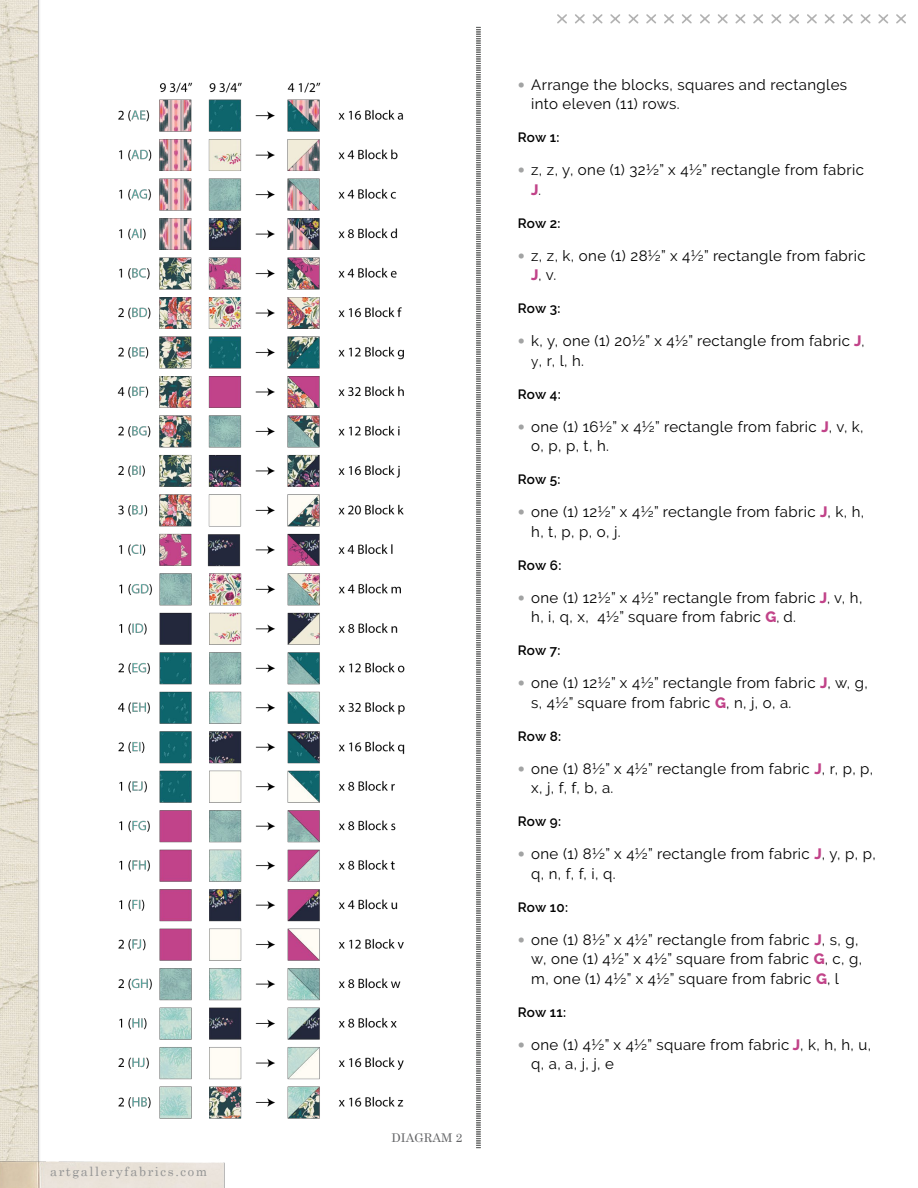
<style>
.page{position:relative;width:918px;height:1188px;background:#fff}
.page>*{position:absolute;margin:0;border:0;box-sizing:border-box;transform-origin:0 0}
.t1{font:15px/19.5px "Raleway";letter-spacing:.025em;color:#000}
.t2{font:600 13.5px "Raleway";letter-spacing:.01em;color:#000}
.t3{font:12.75px "Century Schoolbook";letter-spacing:.125em;color:#939494}
.t4{font:12px "Century Schoolbook";color:#636466}
.s1{font-family:"Didot";font-size:14.1px;color:#a2a3a3}
.s2{font-weight:800;color:#c14389}
.s3{font-size:13.5px}
</style>
<div class="page">
<img style="left:0;top:0;width:40px;height:1154px">
<img style="left:0;top:1154px;width:225px;height:34px">
<svg style="left:557px;top:14px;width:349px;height:10px"></svg>
<svg style="left:476px;top:27px;width:5px;height:1121px"></svg>
<img style="left:117px;top:82px;width:288px;height:1037px">
<p class="t3" style="left:50px;top:1161px;width:159px">artgalleryfabrics.com</p>
<p class="t4" style="left:391px;top:1128px;width:72px">DIAGRAM 2</p>
<p class="t1" style="left:531px;top:75px;width:317px;text-indent:-14px"><span class="s1">•</span> Arrange the blocks, squares and rectangles into eleven (11) rows.</p>
<p class="t2" style="left:518px;top:130px;width:43px">Row 1:</p>
<p class="t1" style="left:531px;top:160px;width:334px;text-indent:-14px"><span class="s1">•</span> z, z, y, one (1) 32½” x 4½” rectangle from fabric<br><span class="s2">J</span><span class="s3">.</span></p>
<p class="t2" style="left:518px;top:215px;width:44px">Row 2:</p>
<p class="t1" style="left:531px;top:246px;width:336px;text-indent:-14px"><span class="s1">•</span> z, z, k, one (1) 28½” x 4½” rectangle from fabric<br><span class="s2">J</span><span class="s3">,</span> v.</p>
<p class="t2" style="left:518px;top:301px;width:44px">Row 3:</p>
<p class="t1" style="left:531px;top:331px;width:335px;text-indent:-14px"><span class="s1">•</span> k, y, one (1) 20½” x 4½” rectangle from fabric <span class="s2">J</span><span class="s3">, y</span>, r, l, h.</p>
<p class="t2" style="left:518px;top:386px;width:45px">Row 4:</p>
<p class="t1" style="left:531px;top:417px;width:334px;text-indent:-14px"><span class="s1">•</span> one (1) 16½” x 4½” rectangle from fabric <span class="s2">J</span>, v, k, o, p, p, t, h.</p>
<p class="t2" style="left:518px;top:472px;width:44px">Row 5:</p>
<p class="t1" style="left:531px;top:502px;width:335px;text-indent:-14px"><span class="s1">•</span> one (1) 12½” x 4½” rectangle from fabric <span class="s2">J</span>, k, h, h, t, p, p, o, j.</p>
<p class="t2" style="left:518px;top:557px;width:45px">Row 6:</p>
<p class="t1" style="left:531px;top:588px;width:333px;text-indent:-13px"><span class="s1">•</span> one (1) 12½” x 4½” rectangle from fabric <span class="s2">J</span><span class="s3">,</span> v, h, h, i, q, x, 4½” square from fabric <span class="s2">G</span><span class="s3">,</span> d.</p>
<p class="t2" style="left:518px;top:643px;width:44px">Row 7:</p>
<p class="t1" style="left:531px;top:673px;width:338px;text-indent:-14px"><span class="s1">•</span> one (1) 12½” x 4½” rectangle from fabric <span class="s2">J</span>, w, g, s, 4½” square from fabric <span class="s2">G</span>, n, j, o, a.</p>
<p class="t2" style="left:518px;top:728px;width:45px">Row 8:</p>
<p class="t1" style="left:531px;top:759px;width:344px;text-indent:-14px"><span class="s1">•</span> one (1) 8½” x 4½” rectangle from fabric <span class="s2">J</span>, r, p, p, x, j, f, f, b, a.</p>
<p class="t2" style="left:518px;top:814px;width:45px">Row 9:</p>
<p class="t1" style="left:531px;top:844px;width:346px;text-indent:-14px"><span class="s1">•</span> one (1) 8½” x 4½” rectangle from fabric <span class="s2">J</span>, y, p, p, q, n, f, f, i, q.</p>
<p class="t2" style="left:518px;top:899px;width:52px">Row 10:</p>
<p class="t1" style="left:531px;top:930px;width:333px;text-indent:-14px"><span class="s1">•</span> one (1) 8½” x 4½” rectangle from fabric <span class="s2">J</span>, s, g, w, one (1) 4½” x 4½” square from fabric <span class="s2">G</span>, c, g, m, one (1) 4½” x 4½” square from fabric <span class="s2">G</span>, l</p>
<p class="t2" style="left:518px;top:1004px;width:50px">Row 11:</p>
<p class="t1" style="left:531px;top:1035px;width:342px;text-indent:-14px"><span class="s1">•</span> one (1) 4½” x 4½” square from fabric <span class="s2">J</span>, k, h, h, u, q, a, a, j, j, e</p>
</div>
